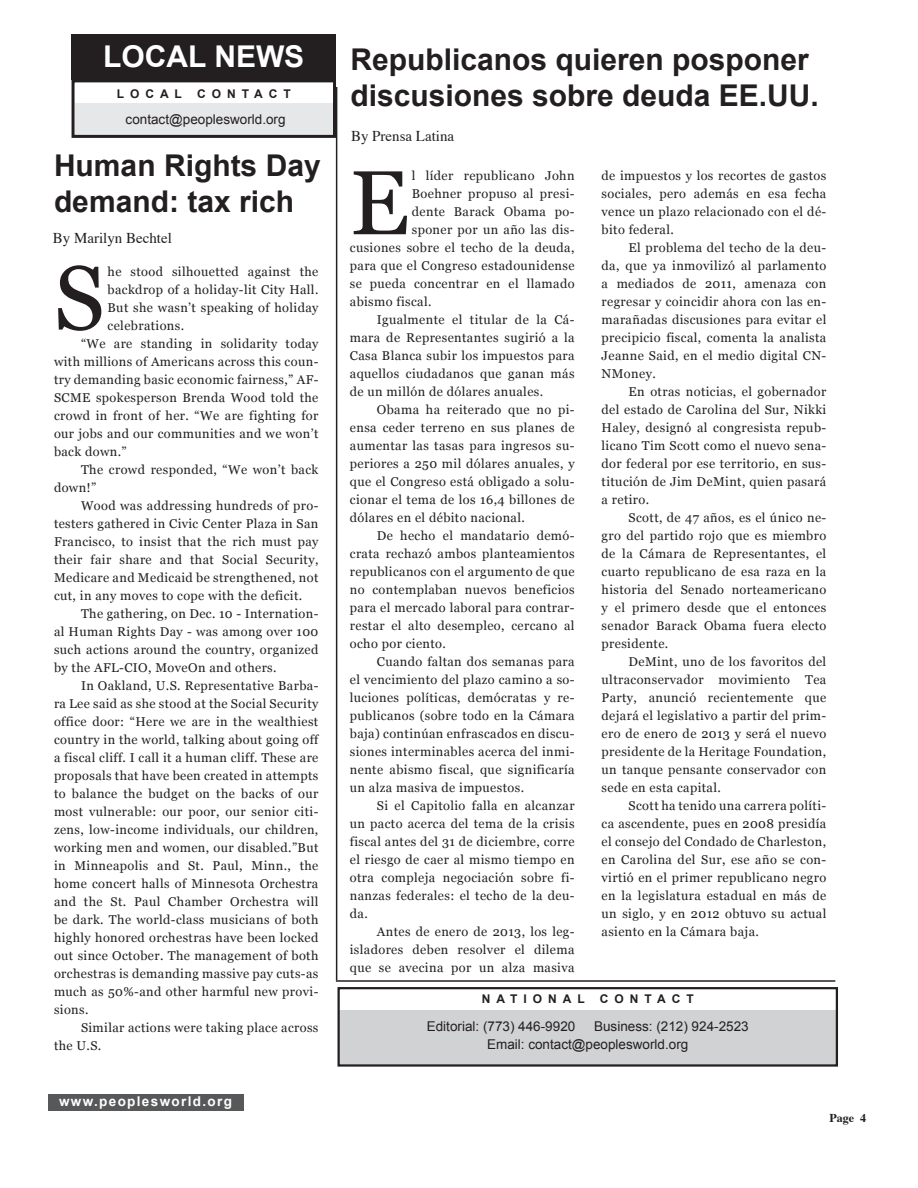
<style>
.page{position:relative;width:918px;height:1188px;background:#fff}
.page>*{position:absolute;margin:0;border:0;box-sizing:border-box;transform-origin:0 0}
.caps_paragraph{font:90.75px "Georgia";color:#231f20}
.title_arial-small{font:700 30px/36px "Arial";color:#231f20}
.t1{font:700 30px "Arial";color:#fff}
.by_line{font:15px "Times";color:#231f20}
.t2{font:13.5px/18px "Arial";color:#231f20}
.t3{font:700 13.5px "Arial";letter-spacing:.1em;color:#fff}
.body-text{font:12.75px/18px "Georgia";letter-spacing:.03em;color:#231f20;text-align:justify}
.caps_paragraph-2{font:12.75px/18px "Georgia";letter-spacing:.03em;color:#231f20;text-align:justify}
.quote{font:700 12px "Arial";letter-spacing:.5em;color:#231f20}
.by_line-2{font:700 12px "Times";color:#231f20}
</style>
<div class="page">
<hr style="left:336px;top:87px;width:1px;height:893px;background:#231f20">
<hr style="left:336px;top:980px;width:499px;height:2px;background:#231f20">
<div style="left:339px;top:1011px;width:498px;height:54px;background:#d1d2d4"></div>
<div style="left:338px;top:987px;width:500px;height:80px;border:2px solid #231f20"></div>
<div style="left:72px;top:35px;width:264px;height:45px;background:#231f20"></div>
<div style="left:48px;top:1094px;width:195px;height:16px;background:#57585a"></div>
<div style="left:75px;top:103px;width:257px;height:34px;background:#e6e7e9"></div>
<div style="left:72px;top:79px;width:264px;height:59px;border:3px solid #231f20"></div>
<p class="t1" style="left:103px;top:37px;width:22px">local</p>
<p class="t1" style="left:214px;top:37px;width:91px">news</p>
<p class="quote" style="left:117px;top:85px;width:28px">L ocal</p>
<p class="quote" style="left:197px;top:85px;width:13px">co</p>
<p class="quote" style="left:227px;top:85px;width:40px">ntac</p>
<p class="quote" style="left:284px;top:85px;width:9px">t</p>
<p class="t2" style="left:126px;top:110px;width:162px">contact@peoplesworld.org</p>
<p class="title_arial-small" style="left:54px;top:148px;width:268px">Human Rights Day demand: tax rich</p>
<p class="by_line" style="left:53px;top:224px;width:121px">By Marilyn Bechtel</p>
<p class="caps_paragraph" style="left:54px;top:243px;width:52px">S</p>
<p class="caps_paragraph-2" style="left:108px;top:262px;width:212px">he stood silhouetted against the backdrop of a holiday-lit City Hall.<br>But she wasn’t speaking of holiday celebrations.</p>
<p class="body-text" style="left:54px;top:334px;width:266px;text-indent:27px">“We are standing in solidarity today with millions of Americans across this coun&shy;try demanding basic economic fairness,” AF-SCME spokesperson Brenda Wood told the crowd in front of her. “We are fighting for our jobs and our communities and we won’t back down.”</p>
<p class="body-text" style="left:54px;top:460px;width:266px;text-indent:27px">The crowd responded, “We won’t back down!”</p>
<p class="body-text" style="left:54px;top:496px;width:266px;text-indent:27px">Wood was addressing hundreds of pro&shy;testers gathered in Civic Center Plaza in San Francisco, to insist that the rich must pay their fair share and that Social Security, Medicare and Medicaid be strengthened, not cut, in any moves to cope with the deficit.</p>
<p class="body-text" style="left:54px;top:604px;width:266px;text-indent:27px">The gathering, on Dec. 10 - Internation&shy;al Human Rights Day - was among over 100 such actions around the country, organized by the AFL-CIO, MoveOn and others.</p>
<p class="body-text" style="left:54px;top:676px;width:266px;text-indent:27px">In Oakland, U.S. Representative Barba&shy;ra Lee said as she stood at the Social Security office door: “Here we are in the wealthiest country in the world, talking about going off a fiscal cliff. I call it a human cliff. These are proposals that have been created in attempts to balance the budget on the backs of our most vulnerable: our poor, our senior citi&shy;zens, low-income individuals, our children, working men and women, our disabled.”But in Minneapolis and St. Paul, Minn., the home concert halls of Minnesota Orchestra and the St. Paul Chamber Orchestra will be dark. The world-class musicians of both highly honored orchestras have been locked out since October. The management of both orchestras is demanding massive pay cuts-as much as 50%-and other harmful new provi&shy;sions.</p>
<p class="body-text" style="left:54px;top:1018px;width:266px;text-indent:27px">Similar actions were taking place across the U.S.</p>
<p class="t3" style="left:59px;top:1093px;width:174px">www.peoplesworld.org</p>
<p class="title_arial-small" style="left:350px;top:42px;width:470px">Republicanos quieren posponer discusiones sobre deuda EE.UU.</p>
<p class="by_line" style="left:351px;top:122px;width:105px">By Prensa Latina</p>
<p class="caps_paragraph" style="left:350px;top:148px;width:61px">E</p>
<p class="caps_paragraph-2" style="left:412px;top:167px;width:164px">l líder republicano John</p>
<p class="caps_paragraph-2" style="left:412px;top:185px;width:164px">Boehner propuso al presi-</p>
<p class="caps_paragraph-2" style="left:412px;top:203px;width:164px">dente Barack Obama po-</p>
<p class="caps_paragraph-2" style="left:412px;top:221px;width:164px">sponer por un año las dis-</p>
<p class="caps_paragraph-2" style="left:350px;top:239px;width:226px">cusiones sobre el techo de la deuda,</p>
<p class="caps_paragraph-2" style="left:350px;top:257px;width:226px">para que el Congreso estadounidense</p>
<p class="caps_paragraph-2" style="left:350px;top:275px;width:226px">se pueda concentrar en el llamado</p>
<p class="caps_paragraph-2" style="left:350px;top:293px;width:83px">abismo fiscal.</p>
<p class="body-text" style="left:350px;top:311px;width:226px;text-indent:27px">Igualmente el titular de la Cá&shy;mara de Representantes sugirió a la Casa Blanca subir los impuestos para aquellos ciudadanos que ganan más de un millón de dólares anuales.</p>
<p class="body-text" style="left:350px;top:401px;width:226px;text-indent:27px">Obama ha reiterado que no pi&shy;ensa ceder terreno en sus planes de aumentar las tasas para ingresos su&shy;periores a 250 mil dólares anuales, y que el Congreso está obligado a solu&shy;cionar el tema de los 16,4 billones de dólares en el débito nacional.</p>
<p class="body-text" style="left:350px;top:527px;width:226px;text-indent:27px">De hecho el mandatario demó&shy;crata rechazó ambos planteamientos republicanos con el argumento de que no contemplaban nuevos beneficios para el mercado laboral para contrar&shy;restar el alto desempleo, cercano al ocho por ciento.</p>
<p class="body-text" style="left:350px;top:653px;width:226px;text-indent:27px">Cuando faltan dos semanas para el vencimiento del plazo camino a so&shy;luciones políticas, demócratas y re&shy;publicanos (sobre todo en la Cámara baja) continúan enfrascados en discu&shy;siones interminables acerca del inmi&shy;nente abismo fiscal, que significaría un alza masiva de impuestos.</p>
<p class="body-text" style="left:350px;top:797px;width:226px;text-indent:27px">Si el Capitolio falla en alcanzar un pacto acerca del tema de la crisis fiscal antes del 31 de diciembre, corre el riesgo de caer al mismo tiempo en otra compleja negociación sobre fi&shy;nanzas federales: el techo de la deu&shy;da.</p>
<p class="body-text" style="left:350px;top:923px;width:226px;text-indent:27px">Antes de enero de 2013, los leg&shy;isladores deben resolver el dilema que se avecina por un alza masiva</p>
<p class="body-text" style="left:602px;top:167px;width:226px">de impuestos y los recortes de gastos sociales, pero además en esa fecha vence un plazo relacionado con el dé&shy;bito federal.</p>
<p class="body-text" style="left:602px;top:239px;width:226px;text-indent:27px">El problema del techo de la deu&shy;da, que ya inmovilizó al parlamento a mediados de 2011, amenaza con regresar y coincidir ahora con las en&shy;marañadas discusiones para evitar el precipicio fiscal, comenta la analista Jeanne Said, en el medio digital CN-NMoney.</p>
<p class="body-text" style="left:602px;top:383px;width:226px;text-indent:27px">En otras noticias, el gobernador del estado de Carolina del Sur, Nikki Haley, designó al congresista repub&shy;licano Tim Scott como el nuevo sena&shy;dor federal por ese territorio, en sus&shy;titución de Jim DeMint, quien pasará a retiro.</p>
<p class="body-text" style="left:602px;top:509px;width:226px;text-indent:27px">Scott, de 47 años, es el único ne&shy;gro del partido rojo que es miembro de la Cámara de Representantes, el cuarto republicano de esa raza en la historia del Senado norteamericano y el primero desde que el entonces senador Barack Obama fuera electo presidente.</p>
<p class="body-text" style="left:602px;top:653px;width:226px;text-indent:27px">DeMint, uno de los favoritos del ultraconservador movimiento Tea Party, anunció recientemente que dejará el legislativo a partir del prim&shy;ero de enero de 2013 y será el nuevo presidente de la Heritage Foundation, un tanque pensante conservador con sede en esta capital.</p>
<p class="body-text" style="left:602px;top:797px;width:226px;text-indent:27px">Scott ha tenido una carrera políti&shy;ca ascendente, pues en 2008 presidía el consejo del Condado de Charleston, en Carolina del Sur, ese año se con&shy;virtió en el primer republicano negro en la legislatura estadual en más de un siglo, y en 2012 obtuvo su actual asiento en la Cámara baja.</p>
<p class="quote" style="left:482px;top:991px;width:52px">natio</p>
<p class="quote" style="left:548px;top:991px;width:27px">n al</p>
<p class="quote" style="left:600px;top:991px;width:13px">co</p>
<p class="quote" style="left:630px;top:991px;width:40px">ntac</p>
<p class="quote" style="left:686px;top:991px;width:9px">t</p>
<p class="t2" style="left:427px;top:1018px;width:150px">Editorial: (773) 446-9920</p>
<p class="t2" style="left:487px;top:1018px;width:263px;text-indent:107px">Business: (212) 924-2523<br>Email: contact@peoplesworld.org</p>
<p class="by_line-2" style="left:829px;top:1106px;width:38px">Page 4</p>
</div>
